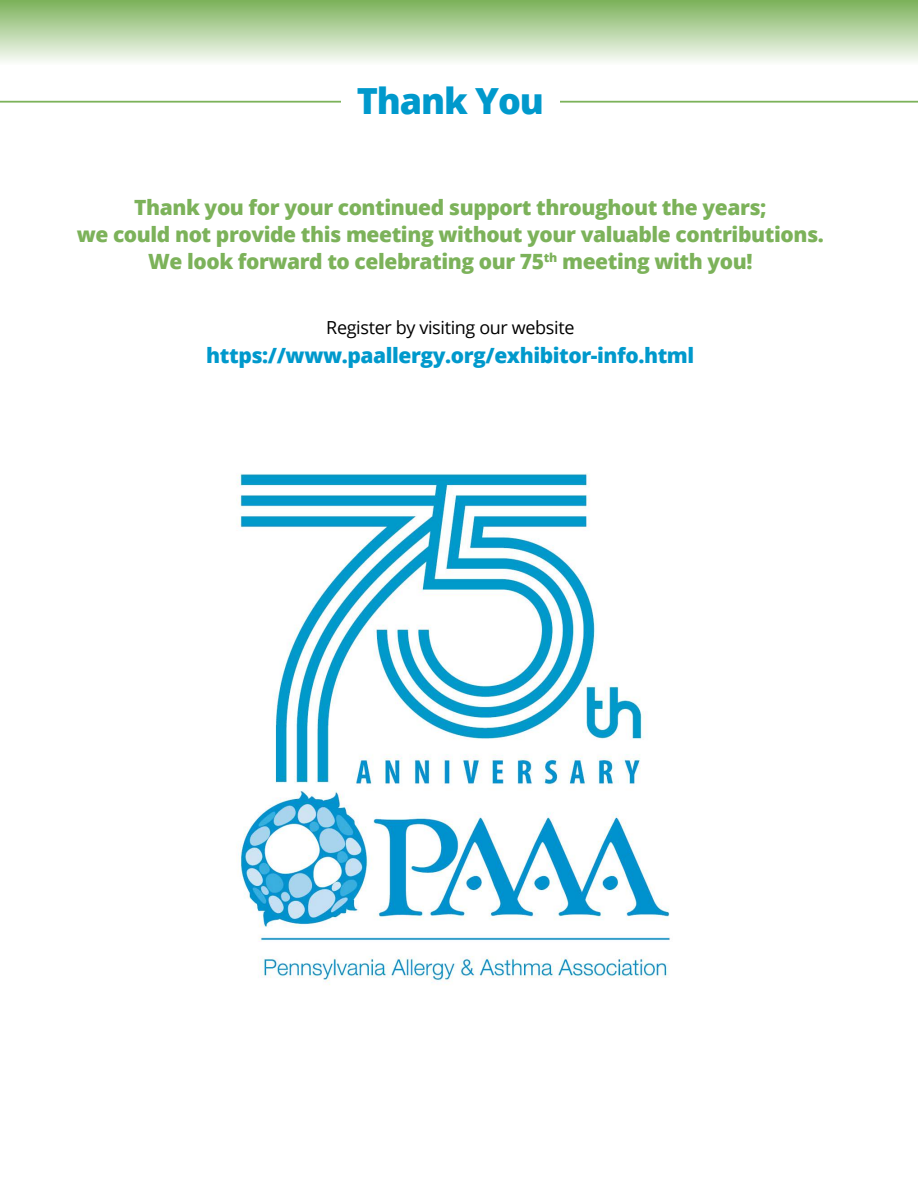
<style>
.page{position:relative;width:918px;height:1188px;background:#fff}
.page>*{position:absolute;margin:0;border:0;box-sizing:border-box;transform-origin:0 0}
.t1{font:800 36px "Open Sans";letter-spacing:-.03em;color:#09c}
.t2{font:800 21px/27px "Open Sans";letter-spacing:-.02em;color:#7cb25a;text-align:center}
.t3{font:800 21px "Open Sans";letter-spacing:-.02em;color:#09c}
.t4{font:18px "Open Sans";letter-spacing:-.02em;color:#000}
</style>
<div class="page">
<div style="left:0;top:0;width:918px;height:65px;background:linear-gradient(to bottom,#7bb159,#fcfdfb)"></div>
<hr style="left:0;top:101px;width:918px;height:2px;background:#7cb25a">
<div style="left:341px;top:87px;width:218px;height:65px;background:#fff"></div>
<img style="left:237px;top:473px;width:433px;height:512px">
<h1 class="t1" style="left:357px;top:74px;width:189px">Thank You</h1>
<p class="t2" style="left:77px;top:193px;width:749px">Thank you for your continued support throughout the years;<br>we could not provide this meeting without your valuable contributions.<br>We look forward to celebrating our 75<sup>th</sup> meeting with you!</p>
<p class="t4" style="left:326px;top:315px;width:250px">Register by visiting our website</p>
<p class="t3" style="left:206px;top:340px;width:490px">https://www.paallergy.org/exhibitor-info.html</p>
</div>
